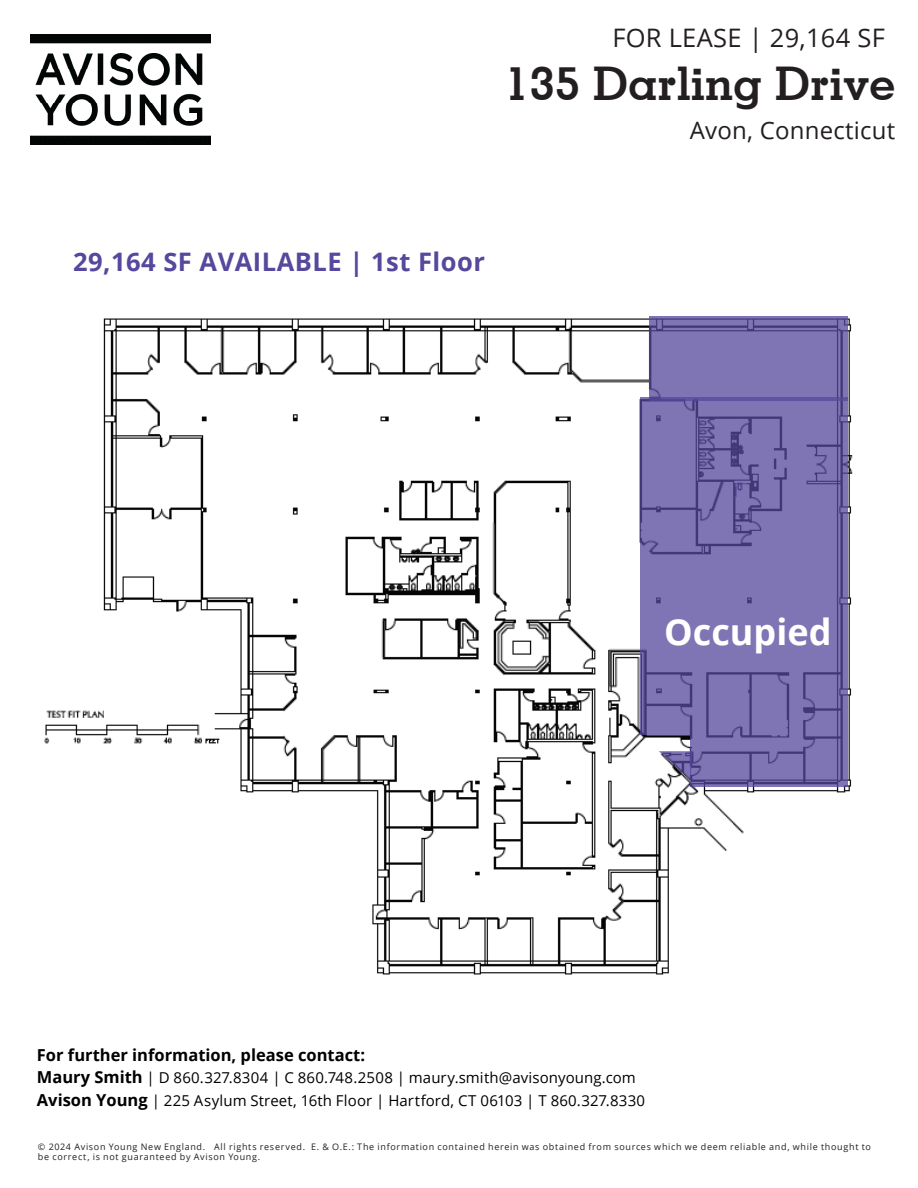
<style>
.page{position:relative;width:918px;height:1188px;background:#fff}
.page>*{position:absolute;margin:0;border:0;box-sizing:border-box;transform-origin:0 0}
.Header_36_pt_Right{font:700 46.5px "Geometric Slab 703 BT";letter-spacing:.01em;color:#231f20}
.t1{font:700 36px "Open Sans";color:#fff}
.Bullet_List{font:700 25.5px "Open Sans";letter-spacing:.02em;color:#55489d}
.Header_36_pt_Right-2{font:25.5px "Open Sans";letter-spacing:.01em;color:#231f20}
.Header_36_pt_Right-3{font:24px "Open Sans";letter-spacing:.01em;color:#231f20}
.t2{font:700 16.5px "Open Sans";color:#000}
.t3{font:15px "Open Sans";letter-spacing:.01em;color:#000}
.t4{font:9px/10.8px "Open Sans";letter-spacing:.075em;color:#231f20}
.s1{font-weight:700;font-size:16.5px}
</style>
<div class="page">
<img style="left:44px;top:318px;width:809px;height:657px">
<svg style="left:649px;top:316px;width:199px;height:82px;background:#796faf"></svg>
<svg style="left:640px;top:398px;width:208px;height:206px;background:#786eae"></svg>
<svg style="left:640px;top:604px;width:208px;height:131px;background:#7a70b0"></svg>
<svg style="left:690px;top:735px;width:158px;height:51px;background:#7369a9"></svg>
<svg style="left:658px;top:737px;width:35px;height:43px"></svg>
<img style="left:31px;top:35px;width:180px;height:110px">
<p class="Header_36_pt_Right-2" style="left:612px;top:20px;width:274px">FOR LEASE | 29,164 SF</p>
<p class="Header_36_pt_Right" style="left:504px;top:55px;width:392px">135 Darling Drive</p>
<p class="Bullet_List" style="left:73px;top:244px;width:414px">29,164 SF AVAILABLE | 1st Floor</p>
<p class="Header_36_pt_Right-3" style="left:690px;top:114px;width:207px">Avon, Connecticut</p>
<p class="t1" style="left:664px;top:607px;width:169px">Occupied</p>
<p class="t2" style="left:37px;top:1043px;width:330px">For further information, please contact:</p>
<p class="t3" style="left:37px;top:1067px;width:601px"><span class="s1">Maury Smith</span> | D 860.327.8304 | C 860.748.2508 | maury.smith@avisonyoung.com</p>
<p class="t3" style="left:37px;top:1090px;width:610px"><span class="s1">Avison Young</span> | 225 Asylum Street, 16th Floor | Hartford, CT 06103 | T 860.327.8330</p>
<p class="t4" style="left:38px;top:1141px;width:835px">© 2024 Avison Young New England. All rights reserved. E. &amp; O.E.: The information contained herein was obtained from sources which we deem reliable and, while thought to be correct, is not guaranteed by Avison Young.</p>
</div>
